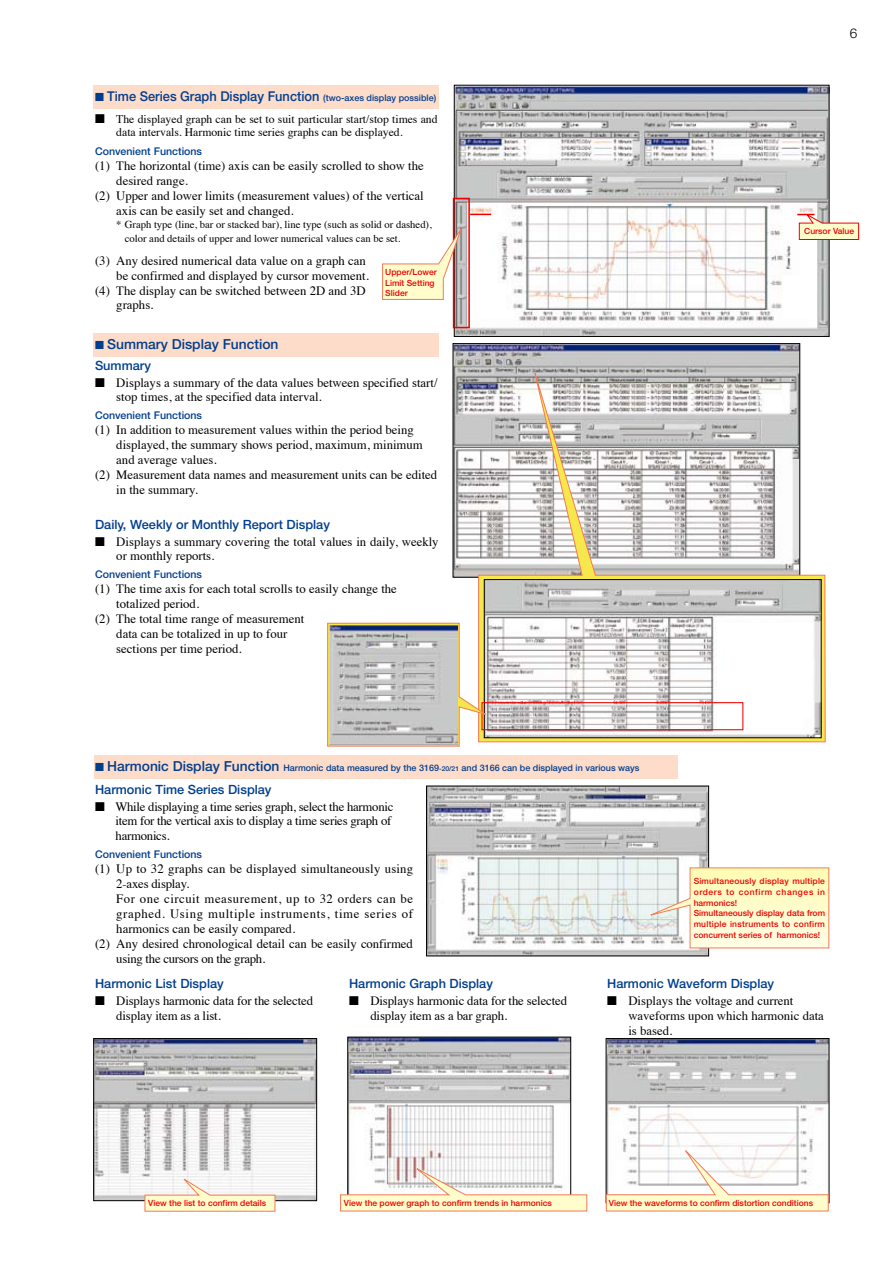
<style>
.page{position:relative;width:893px;height:1263px;background:#fff}
.page>*{position:absolute;margin:0;border:0;box-sizing:border-box;transform-origin:0 0}
.t1{font:500 13.8px "Helvetica Neue";color:#003e8e}
.t2{font:500 13.5px "Helvetica Neue";color:#003e8e;scale:.95 1}
.t3{font:300 13.5px "Helvetica Neue";color:#000}
.t4{font:12.75px/14.2px "Times";color:#000}
.t5{font:12.75px/14.5px "Times";letter-spacing:-.02em;color:#000}
.t6{font:500 12.75px "Helvetica Neue";color:#003e8e}
.t7{font:12.75px "Times";letter-spacing:.05em;color:#000}
.t8{font:12.75px "Times";letter-spacing:.04em;color:#000}
.t9{font:11.7px/13.4px "Times";color:#000}
.t10{font:10.65px/13.8px "Times";color:#000}
.t11{font:500 10.65px "Helvetica Neue";color:#003e8e}
.t12{font:500 9px "Helvetica Neue";color:#003e8e}
.t13{font:500 8.55px/10.6px "Helvetica Neue";color:#ef0000}
.t14{font:500 8.55px/10.6px "Helvetica Neue";letter-spacing:.025em;color:#ef0000}
.s1{font-size:9px}
.s2{font-size:13.8px}
.s3{font-size:6.75px}
</style>
<div class="page">
<img style="left:455px;top:345px;width:343px;height:230px">
<img style="left:456px;top:87px;width:371px;height:248px">
<div style="left:454px;top:85px;width:375px;height:252px;border:1px solid #000"></div>
<div style="left:453px;top:198px;width:17px;height:130px;border:2px solid #ef0000"></div>
<div style="left:94px;top:755px;width:583px;height:23px;background:#fedcca"></div>
<svg style="left:470px;top:214px;width:21px;height:1px"></svg>
<div style="left:94px;top:333px;width:345px;height:23px;background:#fedcca"></div>
<div style="left:94px;top:85px;width:345px;height:23px;background:#fedcca"></div>
<svg style="left:382px;top:223px;width:82px;height:77px"></svg>
<svg style="left:797px;top:212px;width:62px;height:28px"></svg>
<svg style="left:478px;top:359px;width:348px;height:383px"></svg>
<img style="left:486px;top:581px;width:333px;height:155px">
<div style="left:484px;top:579px;width:337px;height:159px;border:1px solid #000"></div>
<div style="left:481px;top:702px;width:262px;height:28px;border:1px solid #ef0000"></div>
<img style="left:350px;top:1039px;width:219px;height:125px">
<div style="left:348px;top:1037px;width:223px;height:164px;border:1px solid #000"></div>
<svg style="left:340px;top:1164px;width:248px;height:48px"></svg>
<img style="left:608px;top:1040px;width:219px;height:104px">
<div style="left:606px;top:1038px;width:223px;height:165px;border:1px solid #000"></div>
<svg style="left:606px;top:1144px;width:223px;height:68px"></svg>
<img style="left:428px;top:788px;width:279px;height:166px">
<div style="left:426px;top:786px;width:283px;height:170px;border:1px solid #000"></div>
<svg style="left:650px;top:867px;width:180px;height:82px;background:#f9f4cf"></svg>
<img style="left:96px;top:1040px;width:219px;height:159px">
<div style="left:94px;top:1038px;width:223px;height:163px;border:1px solid #000"></div>
<svg style="left:144px;top:1175px;width:132px;height:37px"></svg>
<svg style="left:327px;top:623px;width:161px;height:123px"></svg>
<img style="left:330px;top:626px;width:127px;height:118px">
<p class="t2" style="left:95px;top:88px;width:361px">■ Time Series Graph Display Function <span class="s1">(two-axes display possible)</span></p>
<p class="t9" style="left:116px;top:111px;width:323px;text-indent:-21px">■ The displayed graph can be set to suit particular start/stop times and data intervals. Harmonic time series graphs can be displayed.</p>
<p class="t11" style="left:95px;top:145px;width:109px">Convenient Functions</p>
<p class="t4" style="left:95px;top:158px;width:330px">(1) The horizontal (time) axis can be easily scrolled to show the</p>
<p class="t4" style="left:116px;top:173px;width:73px">desired range.</p>
<p class="t4" style="left:95px;top:187px;width:330px">(2) Upper and lower limits (measurement values) of the vertical</p>
<p class="t4" style="left:116px;top:202px;width:179px">axis can be easily set and changed.</p>
<p class="t10" style="left:125px;top:217px;width:309px;text-indent:-9px">* Graph type (line, bar or stacked bar), line type (such as solid or dashed), color and details of upper and lower numerical values can be set.</p>
<p class="t4" style="left:95px;top:252px;width:272px">(3) Any desired numerical data value on a graph can</p>
<p class="t4" style="left:116px;top:267px;width:254px">be confirmed and displayed by cursor movement.</p>
<p class="t4" style="left:95px;top:282px;width:272px">(4) The display can be switched between 2D and 3D</p>
<p class="t4" style="left:116px;top:297px;width:39px">graphs.</p>
<p class="t13" style="left:385px;top:266px;width:53px">Upper/Lower<br>Limit Setting<br>Slider</p>
<p class="t1" style="left:95px;top:336px;width:185px">■ Summary Display Function</p>
<p class="t6" style="left:95px;top:358px;width:57px">Summary</p>
<p class="t4" style="left:116px;top:374px;width:323px;text-indent:-21px">■ Displays a summary of the data values between specified start/ stop times, at the specified data interval.</p>
<p class="t11" style="left:95px;top:409px;width:109px">Convenient Functions</p>
<p class="t4" style="left:95px;top:422px;width:320px">(1) In addition to measurement values within the period being</p>
<p class="t4" style="left:116px;top:437px;width:308px">displayed, the summary shows period, maximum, minimum</p>
<p class="t4" style="left:116px;top:451px;width:102px">and average values.</p>
<p class="t4" style="left:95px;top:466px;width:344px">(2) Measurement data names and measurement units can be edited</p>
<p class="t4" style="left:116px;top:481px;width:83px">in the summary.</p>
<p class="t6" style="left:95px;top:516px;width:236px">Daily, Weekly or Monthly Report Display</p>
<p class="t4" style="left:116px;top:533px;width:324px;text-indent:-21px">■ Displays a summary covering the total values in daily, weekly or monthly reports.</p>
<p class="t11" style="left:95px;top:568px;width:109px">Convenient Functions</p>
<p class="t4" style="left:95px;top:580px;width:303px">(1) The time axis for each total scrolls to easily change the</p>
<p class="t4" style="left:116px;top:595px;width:84px">totalized period.</p>
<p class="t4" style="left:95px;top:610px;width:211px">(2) The total time range of measurement</p>
<p class="t4" style="left:116px;top:625px;width:173px">data can be totalized in up to four</p>
<p class="t4" style="left:116px;top:640px;width:127px">sections per time period.</p>
<p class="t12" style="left:95px;top:763px;width:546px">■ <span class="s2">Harmonic Display Function</span> Harmonic data measured by the 3169<span class="s3">-20/21</span> and 3166 can be displayed in various ways</p>
<p class="t6" style="left:95px;top:782px;width:178px">Harmonic Time Series Display</p>
<p class="t5" style="left:116px;top:798px;width:279px;text-indent:-21px">■ While displaying a time series graph, select the harmonic item for the vertical axis to display a time series graph of harmonics.</p>
<p class="t11" style="left:95px;top:848px;width:109px">Convenient Functions</p>
<p class="t4" style="left:95px;top:861px;width:320px">(1) Up to 32 graphs can be displayed simultaneously using</p>
<p class="t4" style="left:116px;top:876px;width:75px">2-axes display.</p>
<p class="t8" style="left:116px;top:887px;width:298px">For one circuit measurement, up to 32 orders can be</p>
<p class="t7" style="left:116px;top:902px;width:298px">graphed. Using multiple instruments, time series of</p>
<p class="t4" style="left:116px;top:920px;width:180px">harmonics can be easily compared.</p>
<p class="t4" style="left:95px;top:935px;width:319px">(2) Any desired chronological detail can be easily confirmed</p>
<p class="t5" style="left:116px;top:950px;width:150px">using the cursors on the graph.</p>
<p class="t3" style="left:850px;top:25px;width:9px">6</p>
<p class="t13" style="left:804px;top:226px;width:51px">Cursor Value</p>
<p class="t14" style="left:694px;top:876px;width:133px">Simultaneously display multiple orders to confirm changes in harmonics!<br>Simultaneously display data from multiple instruments to confirm concurrent series of harmonics!</p>
<p class="t6" style="left:95px;top:976px;width:130px">Harmonic List Display</p>
<p class="t4" style="left:116px;top:993px;width:198px;text-indent:-21px">■ Displays harmonic data for the selected display item as a list.</p>
<p class="t6" style="left:349px;top:976px;width:145px">Harmonic Graph Display</p>
<p class="t4" style="left:370px;top:993px;width:198px;text-indent:-21px">■ Displays harmonic data for the selected display item as a bar graph.</p>
<p class="t6" style="left:607px;top:976px;width:169px">Harmonic Waveform Display</p>
<p class="t4" style="left:628px;top:993px;width:197px;text-indent:-21px">■ Displays the voltage and current waveforms upon which harmonic data is based.</p>
<p class="t13" style="left:148px;top:1197px;width:119px">View the list to confirm details</p>
<p class="t13" style="left:344px;top:1197px;width:210px">View the power graph to confirm trends in harmonics</p>
<p class="t13" style="left:609px;top:1197px;width:206px">View the waveforms to confirm distortion conditions</p>
</div>
